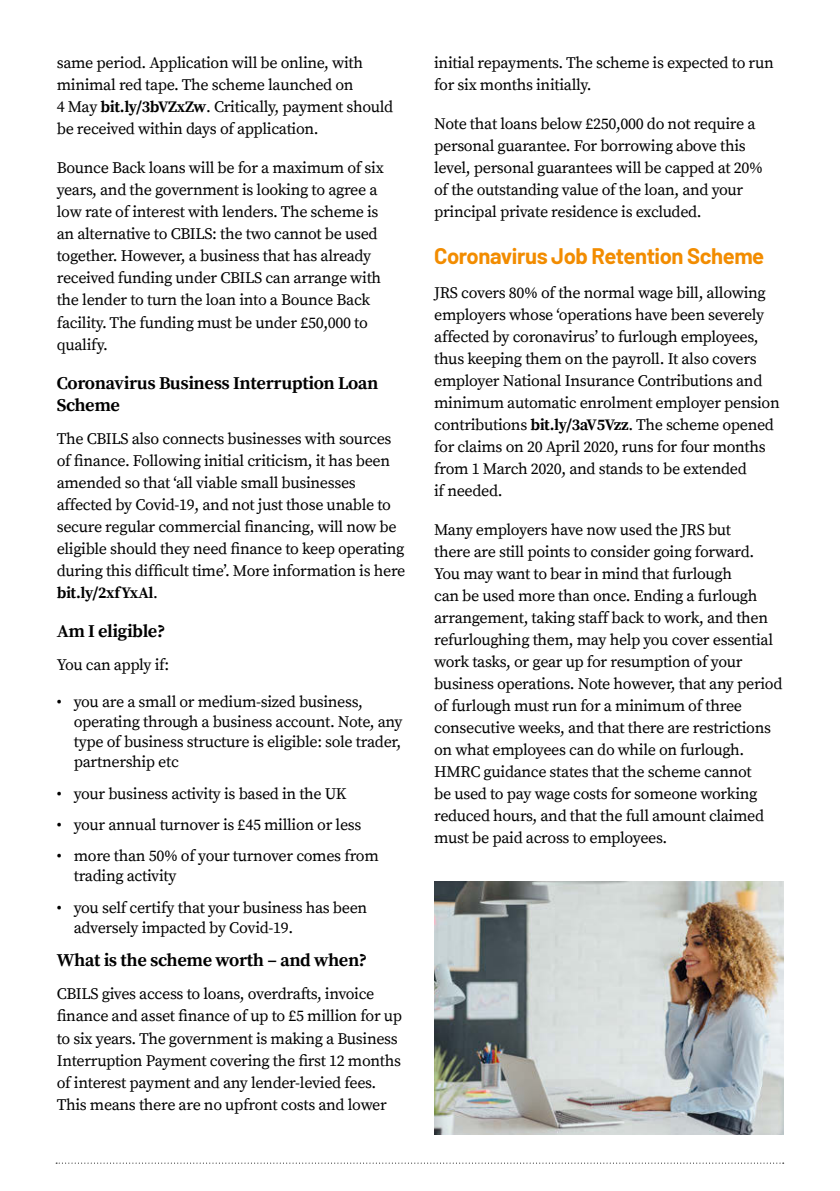
<style>
.page{position:relative;width:840px;height:1191px;background:#fff}
.page>*{position:absolute;margin:0;border:0;box-sizing:border-box;transform-origin:0 0}
.t1{font:700 22px "Barlow";letter-spacing:-.02em;color:#f28c00}
.t2{font:700 18px/22px "Source Serif Pro";letter-spacing:-.02em;color:#000}
.t3{font:16px/22px "Source Serif Pro";letter-spacing:-.02em;color:#000}
.s1{font-weight:700}
</style>
<div class="page">
<svg style="left:56px;top:1162px;width:727px;height:1px"></svg>
<img style="left:434px;top:882px;width:348px;height:252px">
<p class="t3" style="left:57px;top:53px;width:338px">same period. Application will be online, with minimal red tape. The scheme launched on<br>4 May <span class="s1">bit.ly/3bVZxZw</span>. Critically, payment should be received within days of application.</p>
<p class="t3" style="left:57px;top:158px;width:328px">Bounce Back loans will be for a maximum of six years, and the government is looking to agree a low rate of interest with lenders. The scheme is an alternative to CBILS: the two cannot be used together. However, a business that has already received funding under CBILS can arrange with the lender to turn the loan into a Bounce Back facility. The funding must be under £50,000 to qualify.</p>
<p class="t2" style="left:57px;top:372px;width:323px">Coronavirus Business Interruption Loan<br>Scheme</p>
<p class="t3" style="left:57px;top:428px;width:350px">The CBILS also connects businesses with sources of finance. Following initial criticism, it has been amended so that ‘all viable small businesses affected by Covid-19, and not just those unable to secure regular commercial financing, will now be eligible should they need finance to keep operating during this difficult time’. More information is here <span class="s1">bit.ly/2xfYxAl</span>.</p>
<p class="t2" style="left:57px;top:620px;width:110px">Am I eligible?</p>
<p class="t3" style="left:57px;top:654px;width:114px">You can apply if:</p>
<p class="t3" style="left:74px;top:692px;width:330px;line-height:20px;text-indent:-17px">• you are a small or medium-sized business, operating through a business account. Note, any type of business structure is eligible: sole trader, partnership etc</p>
<p class="t3" style="left:57px;top:783px;width:291px">• your business activity is based in the UK</p>
<p class="t3" style="left:57px;top:814px;width:306px">• your annual turnover is £45 million or less</p>
<p class="t3" style="left:74px;top:846px;width:306px;line-height:20px;text-indent:-17px">• more than 50% of your turnover comes from trading activity</p>
<p class="t3" style="left:74px;top:898px;width:295px;line-height:20px;text-indent:-17px">• you self certify that your business has been adversely impacted by Covid-19.</p>
<p class="t2" style="left:57px;top:950px;width:312px">What is the scheme worth – and when?</p>
<p class="t3" style="left:57px;top:983px;width:346px">CBILS gives access to loans, overdrafts, invoice finance and asset finance of up to £5 million for up to six years. The government is making a Business Interruption Payment covering the first 12 months of interest payment and any lender-levied fees.<br>This means there are no upfront costs and lower</p>
<p class="t3" style="left:434px;top:53px;width:341px">initial repayments. The scheme is expected to run for six months initially.</p>
<p class="t3" style="left:434px;top:114px;width:330px">Note that loans below £250,000 do not require a personal guarantee. For borrowing above this level, personal guarantees will be capped at 20% of the outstanding value of the loan, and your principal private residence is excluded.</p>
<h1 class="t1" style="left:434px;top:240px;width:331px">Coronavirus Job Retention Scheme</h1>
<p class="t3" style="left:434px;top:282px;width:347px">JRS covers 80% of the normal wage bill, allowing employers whose ‘operations have been severely affected by coronavirus’ to furlough employees, thus keeping them on the payroll. It also covers employer National Insurance Contributions and minimum automatic enrolment employer pension contributions <span class="s1">bit.ly/3aV5Vzz</span>. The scheme opened for claims on 20 April 2020, runs for four months from 1 March 2020, and stands to be extended<br>if needed.</p>
<p class="t3" style="left:434px;top:519px;width:349px">Many employers have now used the JRS but<br>there are still points to consider going forward.<br>You may want to bear in mind that furlough<br>can be used more than once. Ending a furlough arrangement, taking staff back to work, and then refurloughing them, may help you cover essential work tasks, or gear up for resumption of your business operations. Note however, that any period of furlough must run for a minimum of three consecutive weeks, and that there are restrictions on what employees can do while on furlough.<br>HMRC guidance states that the scheme cannot<br>be used to pay wage costs for someone working reduced hours, and that the full amount claimed must be paid across to employees.</p>
</div>
